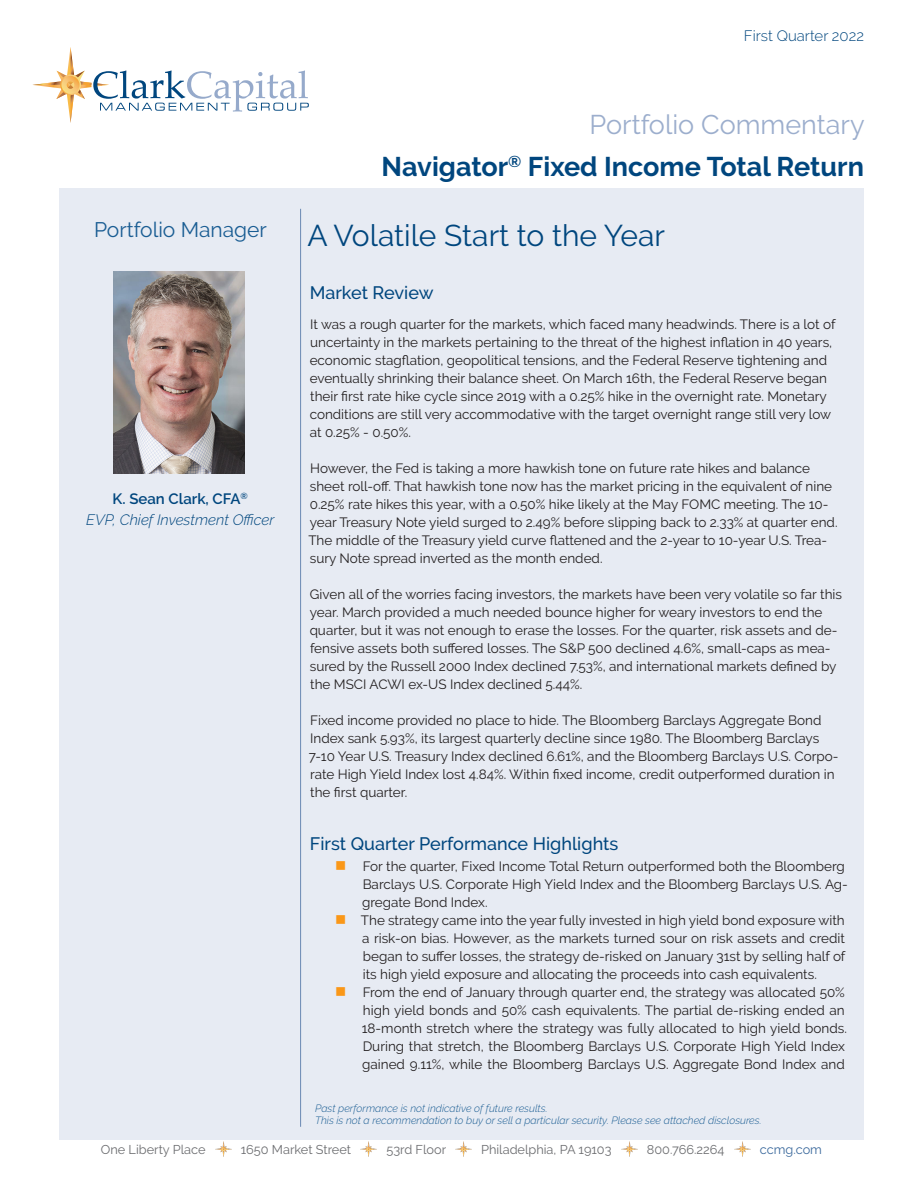
<style>
.page{position:relative;width:918px;height:1188px;background:#fff}
.page>*{position:absolute;margin:0;border:0;box-sizing:border-box;transform-origin:0 0}
.New___Title{font:30px "Raleway";color:#00467e}
.t1{font:700 27px/42.2px "Raleway";color:#00467e;text-align:right}
.t2{font:21px "Raleway";color:#1a5d93}
.New___Subhead{font:500 18px "Raleway";color:#00467e}
.t3{font:italic 300 15px/21px "Raleway";color:#00467e;text-align:center}
.t4{font:300 15px "Raleway";color:#00467e}
.New___Body_Text{font:13.5px/18px "Raleway";color:#231f20}
.t5{font:12.75px "Raleway";color:#6c6d70}
.t6{font:12.75px "Raleway";color:#3c6a9d}
.t7{font:italic 300 10.5px/12.6px "Raleway";color:#1a5d93}
.s1{font-weight:400;color:#9caecd}
.s2{font-weight:600;font-style:normal}
</style>
<div class="page">
<div style="left:60px;top:188px;width:804px;height:951px;background:#e7ebf3"></div>
<img style="left:113px;top:271px;width:132px;height:202px">
<svg style="left:32px;top:47px;width:277px;height:76px"></svg>
<img style="left:215px;top:1141px;width:16px;height:16px">
<img style="left:361px;top:1141px;width:16px;height:16px">
<img style="left:456px;top:1141px;width:15px;height:16px">
<img style="left:621px;top:1141px;width:16px;height:16px">
<img style="left:734px;top:1141px;width:16px;height:16px">
<hr style="left:300px;top:209px;width:1px;height:918px;background:#6b89b4">
<p class="t4" style="left:744px;top:27px;width:122px">First Quarter 2022</p>
<h2 class="t1" style="left:382px;top:103px;width:485px"><span class="s1">Portfolio Commentary<br></span>Navigator<sup>®</sup> Fixed Income Total Return</h2>
<h3 class="t2" style="left:94px;top:218px;width:174px">Portfolio Manager</h3>
<p class="New___Title" style="left:308px;top:218px;width:359px">A Volatile Start to the Year</p>
<p class="New___Subhead" style="left:310px;top:282px;width:125px">Market Review</p>
<p class="New___Body_Text" style="left:310px;top:315px;width:527px">It was a rough quarter for the markets, which faced many headwinds. There is a lot of uncertainty in the markets pertaining to the threat of the highest inflation in 40 years, economic stagflation, geopolitical tensions, and the Federal Reserve tightening and eventually shrinking their balance sheet. On March 16th, the Federal Reserve began their first rate hike cycle since 2019 with a 0.25% hike in the overnight rate. Monetary conditions are still very accommodative with the target overnight range still very low at 0.25% - 0.50%.</p>
<p class="New___Body_Text" style="left:308px;top:459px;width:531px">However, the Fed is taking a more hawkish tone on future rate hikes and balance sheet roll-off. That hawkish tone now has the market pricing in the equivalent of nine 0.25% rate hikes this year, with a 0.50% hike likely at the May FOMC meeting. The 10- year Treasury Note yield surged to 2.49% before slipping back to 2.33% at quarter end.<br>The middle of the Treasury yield curve flattened and the 2-year to 10-year U.S. Trea&shy;sury Note spread inverted as the month ended.</p>
<p class="New___Body_Text" style="left:310px;top:585px;width:534px">Given all of the worries facing investors, the markets have been very volatile so far this year. March provided a much needed bounce higher for weary investors to end the quarter, but it was not enough to erase the losses. For the quarter, risk assets and de&shy;fensive assets both suffered losses. The S&amp;P 500 declined 4.6%, small-caps as mea&shy;sured by the Russell 2000 Index declined 7.53%, and international markets defined by the MSCI ACWI ex-US Index declined 5.44%.</p>
<p class="New___Body_Text" style="left:309px;top:711px;width:531px">Fixed income provided no place to hide. The Bloomberg Barclays Aggregate Bond Index sank 5.93%, its largest quarterly decline since 1980. The Bloomberg Barclays 7-10 Year U.S. Treasury Index declined 6.61%, and the Bloomberg Barclays U.S. Corpo&shy;rate High Yield Index lost 4.84%. Within fixed income, credit outperformed duration in the first quarter.</p>
<p class="New___Subhead" style="left:310px;top:833px;width:310px">First Quarter Performance Highlights</p>
<p class="New___Body_Text" style="left:362px;top:857px;width:487px">For the quarter, Fixed Income Total Return outperformed both the Bloomberg<br>Barclays U.S. Corporate High Yield Index and the Bloomberg Barclays U.S. Ag&shy;gregate Bond Index.</p>
<p class="New___Body_Text" style="left:361px;top:911px;width:486px;text-align:justify">The strategy came into the year fully invested in high yield bond exposure with a risk-on bias. However, as the markets turned sour on risk assets and credit began to suffer losses, the strategy de-risked on January 31st by selling half of its high yield exposure and allocating the proceeds into cash equivalents.</p>
<p class="New___Body_Text" style="left:362px;top:983px;width:487px">From the end of January through quarter end, the strategy was allocated 50% high yield bonds and 50% cash equivalents. The partial de-risking ended an 18-month stretch where the strategy was fully allocated to high yield bonds.<br>During that stretch, the Bloomberg Barclays U.S. Corporate High Yield Index gained 9.11%, while the Bloomberg Barclays U.S. Aggregate Bond Index and</p>
<p class="t3" style="left:86px;top:488px;width:190px"><span class="s2">K. Sean Clark, CFA</span><sup>®<br></sup>EVP, Chief Investment Officer</p>
<p class="t7" style="left:315px;top:1102px;width:448px">Past performance is not indicative of future results.<br>This is not a recommendation to buy or sell a particular security. Please see attached disclosures.</p>
<p class="t5" style="left:101px;top:1142px;width:106px">One Liberty Place</p>
<p class="t5" style="left:241px;top:1142px;width:112px">1650 Market Street</p>
<p class="t5" style="left:386px;top:1142px;width:61px">53rd Floor</p>
<p class="t5" style="left:481px;top:1142px;width:132px">Philadelphia, PA 19103</p>
<p class="t5" style="left:647px;top:1142px;width:79px">800.766.2264</p>
<p class="t6" style="left:760px;top:1142px;width:64px">ccmg.com</p>
</div>
